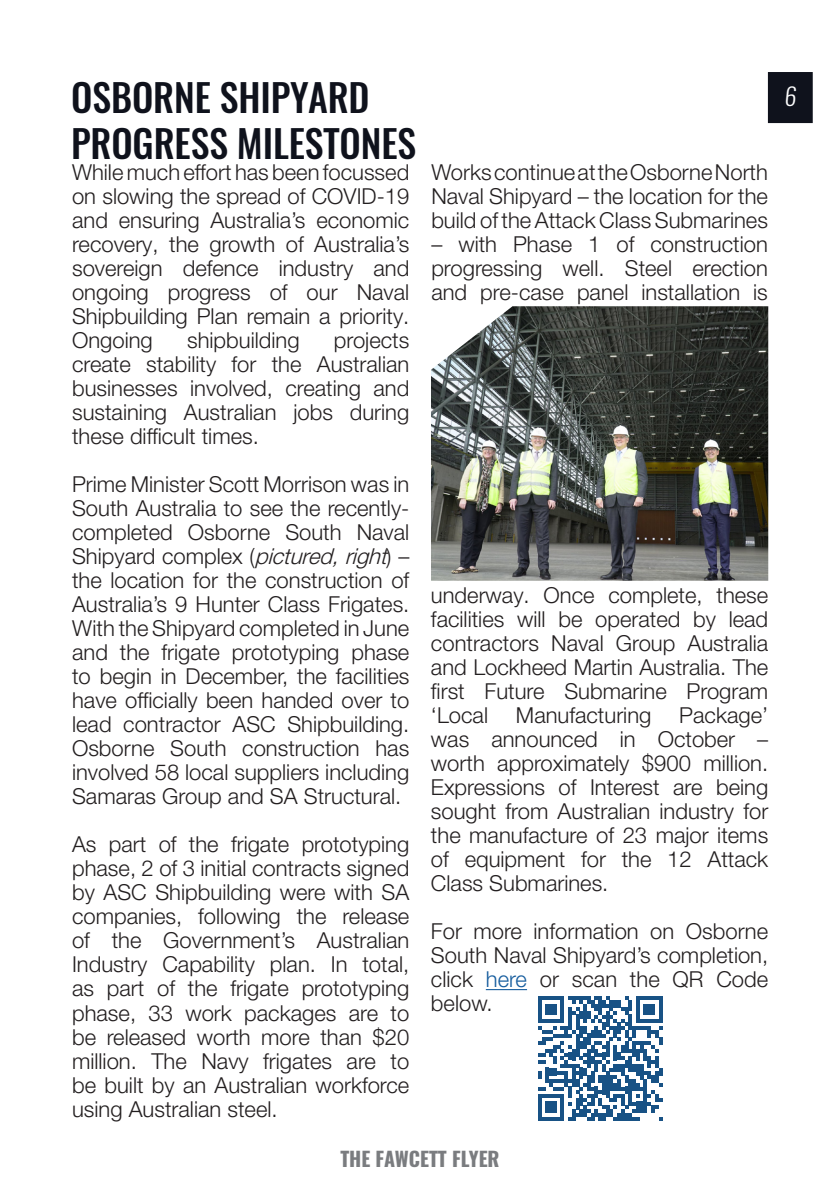
<style>
.page{position:relative;width:840px;height:1191px;background:#fff}
.page>*{position:absolute;margin:0;border:0;box-sizing:border-box;transform-origin:0 0}
.t1{font:italic 500 38px "Oswald";color:#0f121c}
.t2{font:italic 300 24px "Oswald";color:#fff}
.t3{font:300 22px/24px "Helvetica Neue LT Pro";color:#231f20;text-align:justify}
.t4{font:700 20px "Oswald";color:#7a7c7f}
.s1{font-style:italic}
.s2{color:#175d9e}
</style>
<div class="page">
<div style="left:767px;top:72px;width:45px;height:51px;background:#0f121c"></div>
<img style="left:431px;top:306px;width:336px;height:275px">
<hr style="left:485px;top:989px;width:41px;height:1px;background:#175d9e">
<svg style="left:538px;top:996px;width:124px;height:124px"></svg>
<p class="t1" style="left:72px;top:71px;width:305px">OSBORNE SHIPYARD</p>
<p class="t2" style="left:784px;top:79px;width:13px">6</p>
<p class="t1" style="left:72px;top:116px;width:352px">PROGRESS MILESTONES</p>
<p class="t3" style="left:72px;top:160px;width:338px">While much effort has been focussed on slowing the spread of COVID-19 and ensuring Australia’s economic recovery, the growth of Australia’s sovereign defence industry and ongoing progress of our Naval Shipbuilding Plan remain a priority.<br>Ongoing</p>
<p class="t3" style="left:431px;top:160px;width:338px">Works continue at the Osborne North Naval Shipyard – the location for the build of the Attack Class Submarines</p>
<p class="t3" style="left:431px;top:232px;width:338px">– with Phase 1 of construction progressing well. Steel erection and pre-case panel installation is</p>
<p class="t3" style="left:72px;top:328px;width:338px;text-indent:261px">projects create stability for the Australian businesses involved, creating and sustaining Australian jobs during these difficult times.</p>
<p class="t3" style="left:72px;top:472px;width:338px">Prime Minister Scott Morrison was in South Australia to see the recently&shy;completed Osborne South Naval Shipyard complex (<span class="s1">pictured,right</span>) – the location for the construction of Australia’s 9 Hunter Class Frigates.<br>With the Shipyard completed in June and the frigate prototyping phase to begin in December, the facilities have officially been handed over to lead contractor ASC Shipbuilding.<br>Osborne South construction has involved 58 local suppliers including Samaras Group and SA Structural.</p>
<p class="t3" style="left:72px;top:832px;width:338px">As part of the frigate prototyping phase, 2 of 3 initial contracts signed by ASC Shipbuilding were with SA companies, following the release of the Government’s Australian Industry Capability plan. In total, as part of the frigate prototyping phase, 33 work packages are to be released worth more than $20 million. The Navy frigates are to be built by an Australian workforce using Australian steel.</p>
<p class="t3" style="left:187px;top:328px;width:114px">shipbuilding</p>
<p class="t3" style="left:431px;top:583px;width:338px">underway. Once complete, these facilities will be operated by lead contractors Naval Group Australia and Lockheed Martin Australia. The first Future Submarine Program ‘Local</p>
<p class="t3" style="left:431px;top:703px;width:338px;text-indent:248px">Package’ was announced in October – worth approximately $900 million.<br>Expressions of Interest are being sought from Australian industry for the manufacture of 23 major items of equipment for the 12 Attack Class Submarines.</p>
<p class="t3" style="left:431px;top:919px;width:338px">For more information on Osborne South Naval Shipyard’s completion, click <span class="s2">here</span> or scan the QR Code below.</p>
<p class="t3" style="left:515px;top:703px;width:137px">Manufacturing</p>
<p class="t4" style="left:340px;top:1145px;width:161px">THE FAWCETT FLYER</p>
</div>
